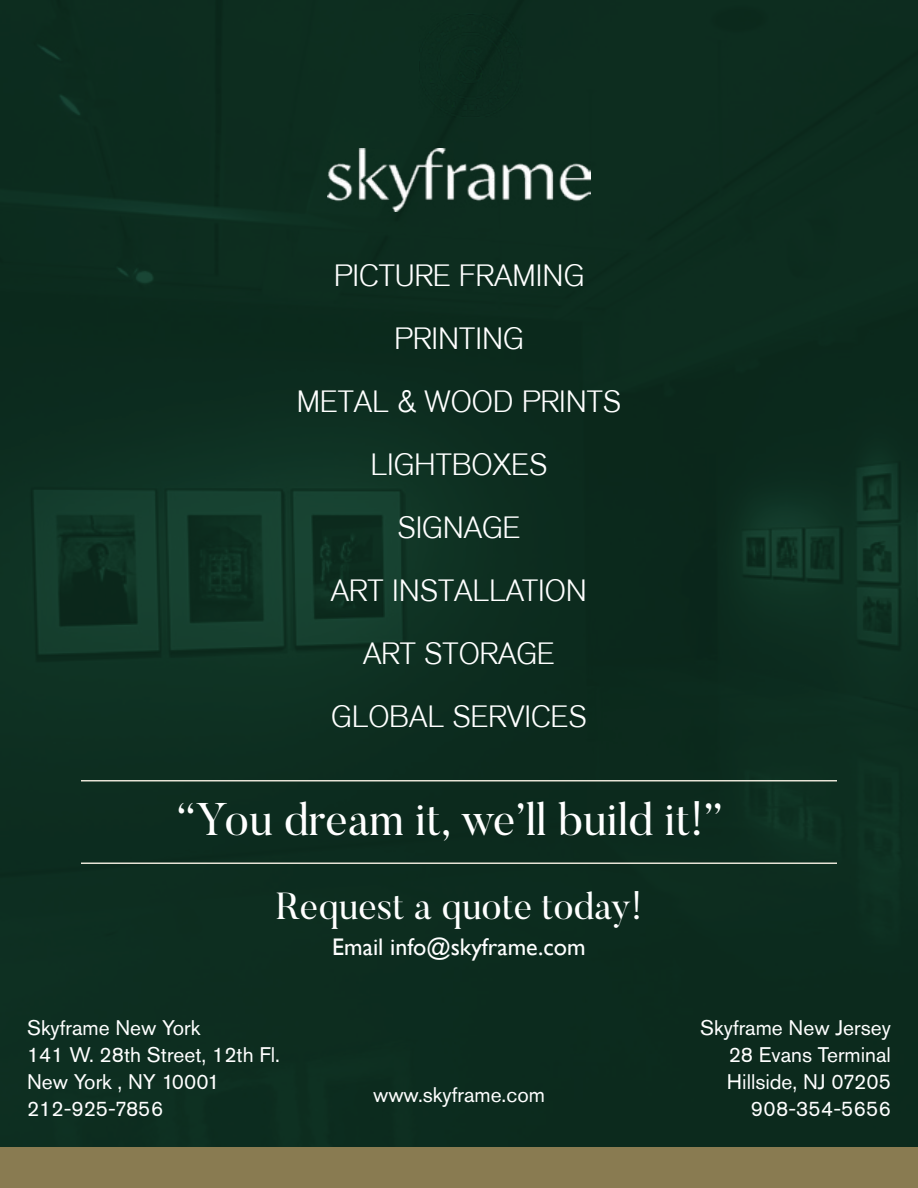
<style>
.page{position:relative;width:918px;height:1188px;background:#fff}
.page>*{position:absolute;margin:0;border:0;box-sizing:border-box;transform-origin:0 0}
.t1{font:45.45px "Butler";color:#fff}
.t2{font:37.5px "Butler";color:#fff}
.t3{font:300 30px/63px "Basic Commercial LTW04";color:#fff;text-align:center}
.t4{font:300 30px "Basic Commercial LTW04";color:#fff}
.t5{font:24px "Gill Sans";color:#fff}
.t6{font:21px/27px "Akzidenz Grotesk Std";color:#fff}
</style>
<div class="page">
<img style="left:0;top:0;width:918px;height:1148px">
<hr style="left:81px;top:780px;width:756px;height:2px;background:#e8e4d7">
<hr style="left:81px;top:862px;width:756px;height:2px;background:#e8e4d7">
<img style="left:328px;top:148px;width:262px;height:64px">
<div style="left:0;top:1148px;width:918px;height:40px;background:#897b51"></div>
<div style="left:418px;top:14px;width:104px;height:103px;background:#0c2c1e"></div>
<h3 class="t3" style="left:297px;top:244px;width:326px">PICTURE FRAMING<br>PRINTING<br>METAL &amp; WOOD PRINTS<br>LIGHTBOXES<br>SIGNAGE<br>ART INSTALLATION<br>ART STORAGE</h3>
<h3 class="t4" style="left:331px;top:699px;width:257px">GLOBAL SERVICES</h3>
<h1 class="t1" style="left:176px;top:790px;width:548px">“You dream it, we’ll build it!”</h1>
<h2 class="t2" style="left:276px;top:882px;width:368px">Request a quote today!</h2>
<p class="t5" style="left:332px;top:932px;width:255px">Email info@skyframe.com</p>
<p class="t6" style="left:27px;top:1014px;width:254px">Skyframe New York<br>141 W. 28th Street, 12th Fl.<br>New York , NY 10001<br>212-925-7856</p>
<p class="t6" style="left:700px;top:1014px;width:192px;text-align:right">Skyframe New Jersey<br>28 Evans Terminal<br>Hillside, NJ 07205<br>908-354-5656</p>
<p class="t6" style="left:373px;top:1081px;width:173px">www.skyframe.com</p>
</div>
